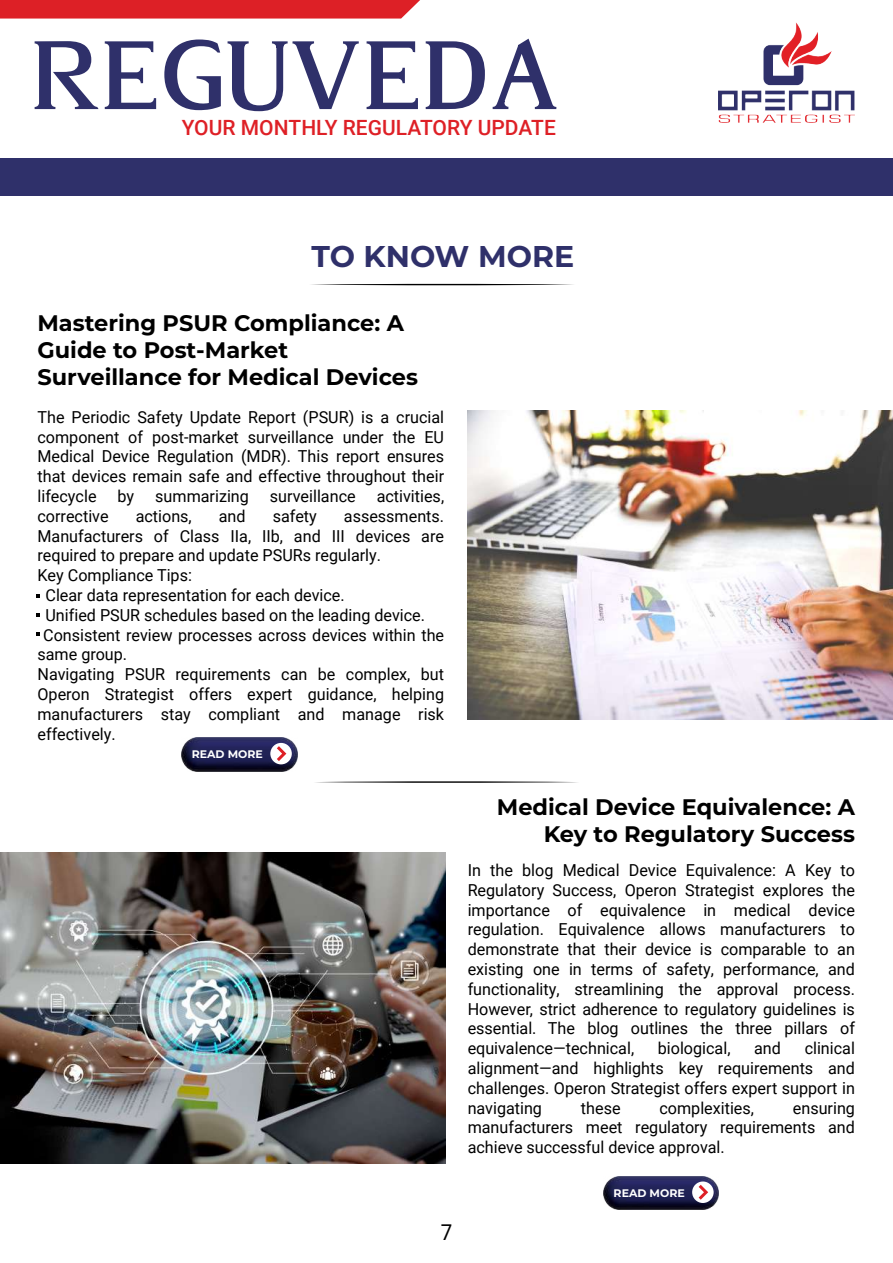
<style>
.page{position:relative;width:893px;height:1263px;background:#fff}
.page>*{position:absolute;margin:0;border:0;box-sizing:border-box;transform-origin:0 0}
.t1{font:300 96.75px "Alvarado Var";color:#2f306a}
.t2{font:700 30px "Montserrat";color:#2f306a}
.t3{font:700 22.5px/27px "Montserrat";color:#000}
.t4{font:21.75px "Roboto";color:#000;scale:.94 1}
.t5{font:500 21px "Roboto";color:#de2026}
.t6{font:16.5px/19.8px "Roboto";color:#000;text-align:justify}
.t7{font:700 10.95px "Montserrat";color:#fff}
</style>
<div class="page">
<img style="left:719px;top:23px;width:136px;height:99px">
<div style="left:0;top:158px;width:893px;height:38px;background:#2f306a"></div>
<svg style="left:0;top:0;width:420px;height:19px"></svg>
<img style="left:182px;top:738px;width:115px;height:33px">
<svg style="left:270px;top:743px;width:22px;height:21px"></svg>
<svg style="left:274px;top:743px;width:14px;height:21px"></svg>
<img style="left:604px;top:1176px;width:115px;height:34px">
<svg style="left:692px;top:1181px;width:22px;height:22px"></svg>
<svg style="left:695px;top:1181px;width:15px;height:22px"></svg>
<svg style="left:315px;top:781px;width:263px;height:2px"></svg>
<svg style="left:311px;top:284px;width:262px;height:2px"></svg>
<img style="left:468px;top:410px;width:425px;height:309px">
<img style="left:0;top:853px;width:445px;height:310px">
<svg style="left:36px;top:594px;width:4px;height:4px"></svg>
<svg style="left:36px;top:613px;width:4px;height:4px"></svg>
<svg style="left:36px;top:632px;width:4px;height:4px"></svg>
<h1 class="t1" style="left:31px;top:19px;width:531px">REGUVEDA</h1>
<p class="t5" style="left:182px;top:113px;width:376px">YOUR MONTHLY REGULATORY UPDATE</p>
<h2 class="t2" style="left:311px;top:235px;width:264px">TO KNOW MORE</h2>
<h3 class="t3" style="left:38px;top:309px;width:382px">Mastering PSUR Compliance: A<br>Guide to Post-Market<br>Surveillance for Medical Devices</h3>
<p class="t6" style="left:38px;top:406px;width:408px">The Periodic Safety Update Report (PSUR) is a crucial component of post-market surveillance under the EU Medical Device Regulation (MDR). This report ensures that devices remain safe and effective throughout their lifecycle</p>
<p class="t6" style="left:118px;top:486px;width:18px">by</p>
<p class="t6" style="left:155px;top:486px;width:95px">summarizing</p>
<p class="t6" style="left:270px;top:486px;width:87px">surveillance</p>
<p class="t6" style="left:377px;top:486px;width:69px">activities,</p>
<p class="t6" style="left:38px;top:505px;width:73px">corrective</p>
<p class="t6" style="left:136px;top:505px;width:58px">actions,</p>
<p class="t6" style="left:219px;top:505px;width:28px">and</p>
<p class="t6" style="left:273px;top:505px;width:46px">safety</p>
<p class="t6" style="left:344px;top:505px;width:102px">assessments.</p>
<p class="t6" style="left:38px;top:525px;width:408px">Manufacturers of Class IIa, IIb, and III devices are</p>
<p class="t6" style="left:38px;top:545px;width:345px">required to prepare and update PSURs regularly.</p>
<p class="t6" style="left:38px;top:565px;width:156px">Key Compliance Tips:</p>
<p class="t6" style="left:46px;top:585px;width:301px">Clear data representation for each device.</p>
<p class="t6" style="left:46px;top:604px;width:381px">Unified PSUR schedules based on the leading device.</p>
<p class="t6" style="left:43px;top:624px;width:402px">Consistent review processes across devices within the</p>
<p class="t6" style="left:38px;top:644px;width:91px">same group.</p>
<p class="t6" style="left:38px;top:664px;width:408px">Navigating PSUR requirements can be complex, but</p>
<p class="t6" style="left:38px;top:684px;width:408px">Operon Strategist offers expert guidance, helping</p>
<p class="t6" style="left:38px;top:703px;width:408px">manufacturers stay compliant and manage risk</p>
<p class="t6" style="left:38px;top:723px;width:80px">effectively.</p>
<p class="t7" style="left:192px;top:746px;width:73px">READ MORE</p>
<h3 class="t4" style="left:441px;top:1217px;width:14px">7</h3>
<h3 class="t3" style="left:497px;top:792px;width:360px;text-align:right">Medical Device Equivalence: A<br>Key to Regulatory Success</h3>
<p class="t6" style="left:468px;top:860px;width:389px">In the blog Medical Device Equivalence: A Key to Regulatory Success, Operon Strategist explores the importance of equivalence in medical device regulation. Equivalence allows manufacturers to demonstrate that their device is comparable to an existing one in terms of safety, performance, and functionality, streamlining the approval process.<br>However, strict adherence to regulatory guidelines is essential. The blog outlines the three pillars of equivalence—technical,</p>
<p class="t6" style="left:468px;top:1038px;width:389px;text-indent:337px">clinical alignment—and highlights key requirements and challenges. Operon Strategist offers expert support in navigating</p>
<p class="t6" style="left:658px;top:1038px;width:74px">biological,</p>
<p class="t6" style="left:754px;top:1038px;width:28px">and</p>
<p class="t6" style="left:581px;top:1097px;width:41px">these</p>
<p class="t6" style="left:659px;top:1097px;width:96px">complexities,</p>
<p class="t6" style="left:468px;top:1097px;width:389px;text-indent:325px">ensuring manufacturers meet regulatory requirements and achieve successful device approval.</p>
<p class="t7" style="left:614px;top:1185px;width:73px">READ MORE</p>
</div>
